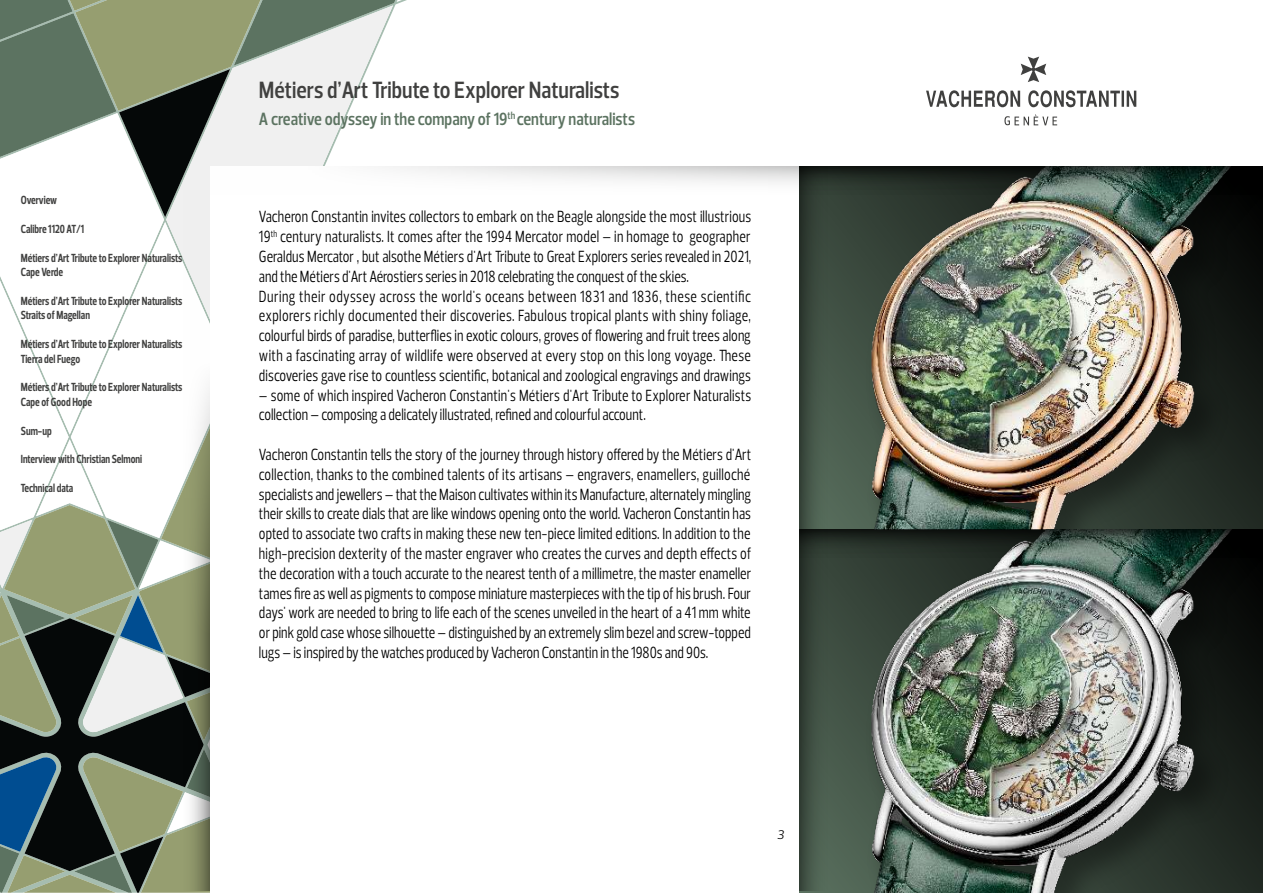
<style>
.page{position:relative;width:1263px;height:893px;background:#fff}
.page>*{position:absolute;margin:0;border:0;box-sizing:border-box;transform-origin:0 0}
.t1{font:600 24px "Prelo Condensed";color:#40403f}
.t2{font:600 18px "Prelo Condensed";color:#5c7361}
.t3{font:16.5px/19.8px "Prelo Condensed";letter-spacing:.005em;color:#000;scale:.9 1}
.t4{font:italic 12.75px "Prelo";color:#000}
.t5{font:700 12px/14.4px "Prelo Condensed";color:#40403f;scale:.9 1}
</style>
<div class="page">
<svg style="left:0;top:741px;width:163px;height:8px"></svg>
<svg style="left:0;top:749px;width:210px;height:144px;background:#4b5e57"></svg>
<svg style="left:0;top:280px;width:163px;height:461px"></svg>
<svg style="left:0;top:0;width:395px;height:216px"></svg>
<svg style="left:926px;top:57px;width:210px;height:68px"></svg>
<svg style="left:163px;top:190px;width:47px;height:701px"></svg>
<div style="left:210px;top:166px;width:1052px;height:727px;background:#fff"></div>
<svg style="left:385px;top:166px;width:412px;height:17px"></svg>
<div style="left:834px;top:166px;width:429px;height:364px;background:#000;opacity:.38"></div>
<img style="left:810px;top:214px;width:442px;height:679px">
<div style="left:834px;top:530px;width:429px;height:363px;background:#000;opacity:.38"></div>
<svg style="left:847px;top:166px;width:416px;height:48px;background:#36423a"></svg>
<svg style="left:799px;top:166px;width:48px;height:725px;background:#3d4c40"></svg>
<svg style="left:799px;top:530px;width:464px;height:47px;background:#324039"></svg>
<p class="t5" style="left:21px;top:193px;width:42px">Overview</p>
<p class="t5" style="left:21px;top:222px;width:72px">Calibre 1120 AT/1</p>
<p class="t5" style="left:21px;top:251px;width:181px">Métiers d’Art Tribute to Explorer Naturalists<br>Cape Verde</p>
<p class="t5" style="left:21px;top:294px;width:181px">Métiers d’Art Tribute to Explorer Naturalists<br>Straits of Magellan</p>
<p class="t5" style="left:21px;top:337px;width:181px">Métiers d’Art Tribute to Explorer Naturalists<br>Tierra del Fuego</p>
<p class="t5" style="left:21px;top:380px;width:181px">Métiers d’Art Tribute to Explorer Naturalists<br>Cape of Good Hope</p>
<p class="t5" style="left:21px;top:423px;width:36px">Sum-up</p>
<p class="t5" style="left:21px;top:452px;width:136px">Interview with Christian Selmoni</p>
<p class="t5" style="left:21px;top:481px;width:60px">Technical data</p>
<h1 class="t1" style="left:259px;top:76px;width:362px">Métiers d’Art Tribute to Explorer Naturalists</h1>
<p class="t2" style="left:259px;top:108px;width:377px">A creative odyssey in the company of 19<sup>th</sup> century naturalists</p>
<p class="t3" style="left:259px;top:207px;width:549px">Vacheron Constantin invites collectors to embark on the Beagle alongside the most illustrious 19<sup>th</sup> century naturalists. It comes after the 1994 Mercator model – in homage to geographer Geraldus Mercator , but alsothe Métiers d'Art Tribute to Great Explorers series revealed in 2021, and the Métiers d'Art Aérostiers series in 2018 celebrating the conquest of the skies.<br>During their odyssey across the world's oceans between 1831 and 1836, these scientific explorers richly documented their discoveries. Fabulous tropical plants with shiny foliage, colourful birds of paradise, butterflies in exotic colours, groves of flowering and fruit trees along with a fascinating array of wildlife were observed at every stop on this long voyage. These discoveries gave rise to countless scientific, botanical and zoological engravings and drawings</p>
<p class="t3" style="left:259px;top:385px;width:548px">– some of which inspired Vacheron Constantin's Métiers d'Art Tribute to Explorer Naturalists collection – composing a delicately illustrated, refined and colourful account.</p>
<p class="t3" style="left:259px;top:445px;width:549px;text-align:justify">Vacheron Constantin tells the story of the journey through history offered by the Métiers d'Art collection, thanks to the combined talents of its artisans – engravers, enamellers, guilloché specialists and jewellers – that the Maison cultivates within its Manufacture, alternately mingling their skills to create dials that are like windows opening onto the world. Vacheron Constantin has opted to associate two crafts in making these new ten-piece limited editions. In addition to the high-precision dexterity of the master engraver who creates the curves and depth effects of the decoration with a touch accurate to the nearest tenth of a millimetre, the master enameller tames fire as well as pigments to compose miniature masterpieces with the tip of his brush. Four days' work are needed to bring to life each of the scenes unveiled in the heart of a 41 mm white or pink gold case whose silhouette – distinguished by an extremely slim bezel and screw-topped lugs – is inspired by the watches produced by Vacheron Constantin in the 1980s and 90s.</p>
<p class="t4" style="left:777px;top:826px;width:9px">3</p>
</div>
